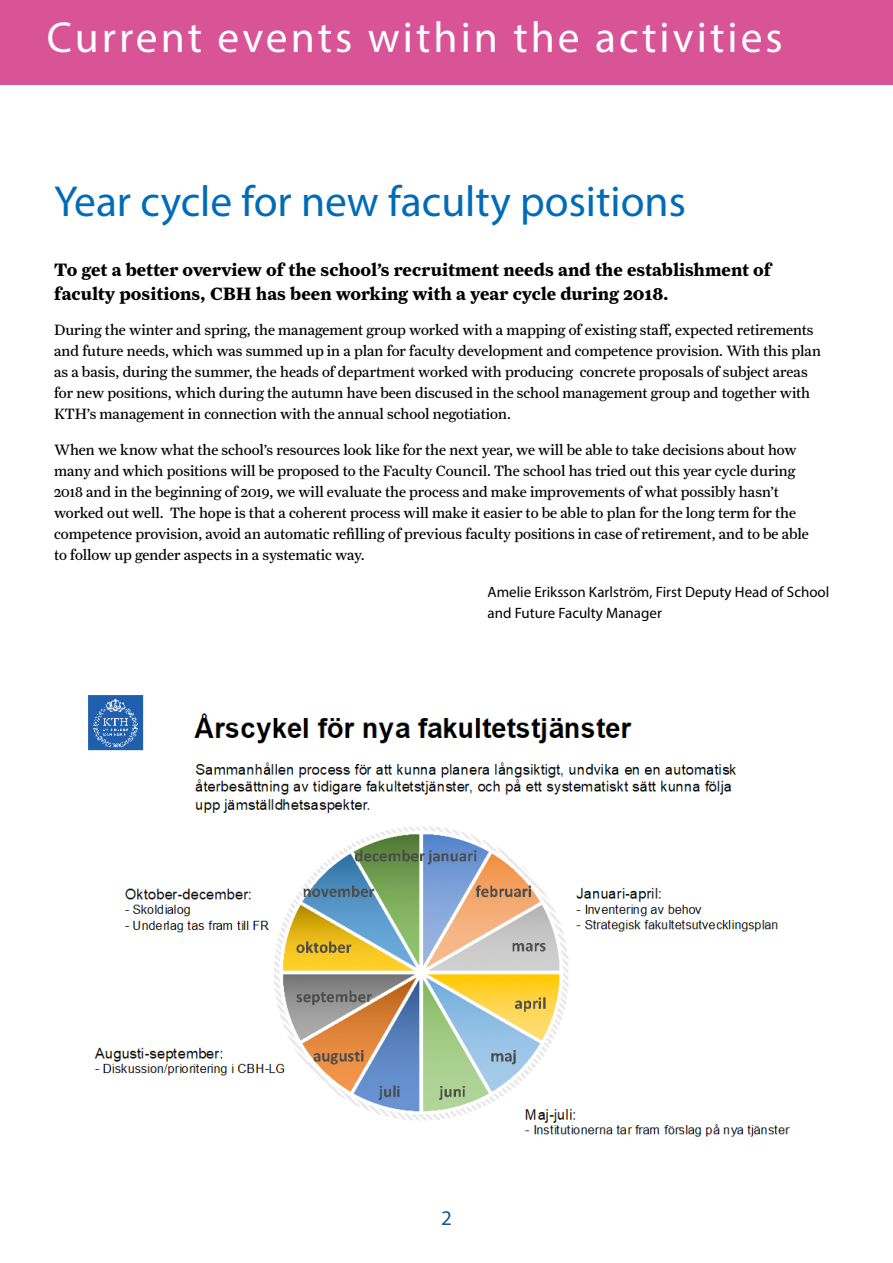
<style>
.page{position:relative;width:893px;height:1263px;background:#fff}
.page>*{position:absolute;margin:0;border:0;box-sizing:border-box;transform-origin:0 0}
.t1{font:43.5px "Myriad Pro";letter-spacing:.07em;color:#fff}
.Text{font:43.5px "Myriad Pro";color:#006cb7}
.t2{font:21px "Myriad Pro";color:#195992}
.Text-2{font:700 18px/24px "Farnham Text";color:#000}
.Text-3{font:15px/21px "Farnham Text";color:#000}
.Text-4{font:15px/21px "Myriad Pro";color:#000}
</style>
<div class="page">
<div style="left:0;top:0;width:893px;height:84px;background:#d85497"></div>
<img style="left:88px;top:695px;width:703px;height:442px">
<p class="t1" style="left:47px;top:11px;width:737px">Current events within the activities</p>
<p class="Text" style="left:54px;top:174px;width:633px">Year cycle for new faculty positions</p>
<p class="Text-2" style="left:54px;top:257px;width:719px">To get a better overview of the school’s recruitment needs and the establishment of faculty positions, CBH has been working with a year cycle during 2018.</p>
<p class="Text-3" style="left:54px;top:319px;width:768px">During the winter and spring, the management group worked with a mapping of existing staff, expected retirements and future needs, which was summed up in a plan for faculty development and competence provision. With this plan as a basis, during the summer, the heads of department worked with producing concrete proposals of subject areas for new positions, which during the autumn have been discused in the school management group and together with KTH’s management in connection with the annual school negotiation.</p>
<p class="Text-3" style="left:54px;top:439px;width:756px">When we know what the school’s resources look like for the next year, we will be able to take decisions about how many and which positions will be proposed to the Faculty Council. The school has tried out this year cycle during 2018 and in the beginning of 2019, we will evaluate the process and make improvements of what possibly hasn’t worked out well. The hope is that a coherent process will make it easier to be able to plan for the long term for the competence provision, avoid an automatic refilling of previous faculty positions in case of retirement, and to be able to follow up gender aspects in a systematic way.</p>
<p class="Text-4" style="left:488px;top:581px;width:343px">Amelie Eriksson Karlström, First Deputy Head of School and Future Faculty Manager</p>
<h2 class="t2" style="left:441px;top:1205px;width:12px">2</h2>
</div>
